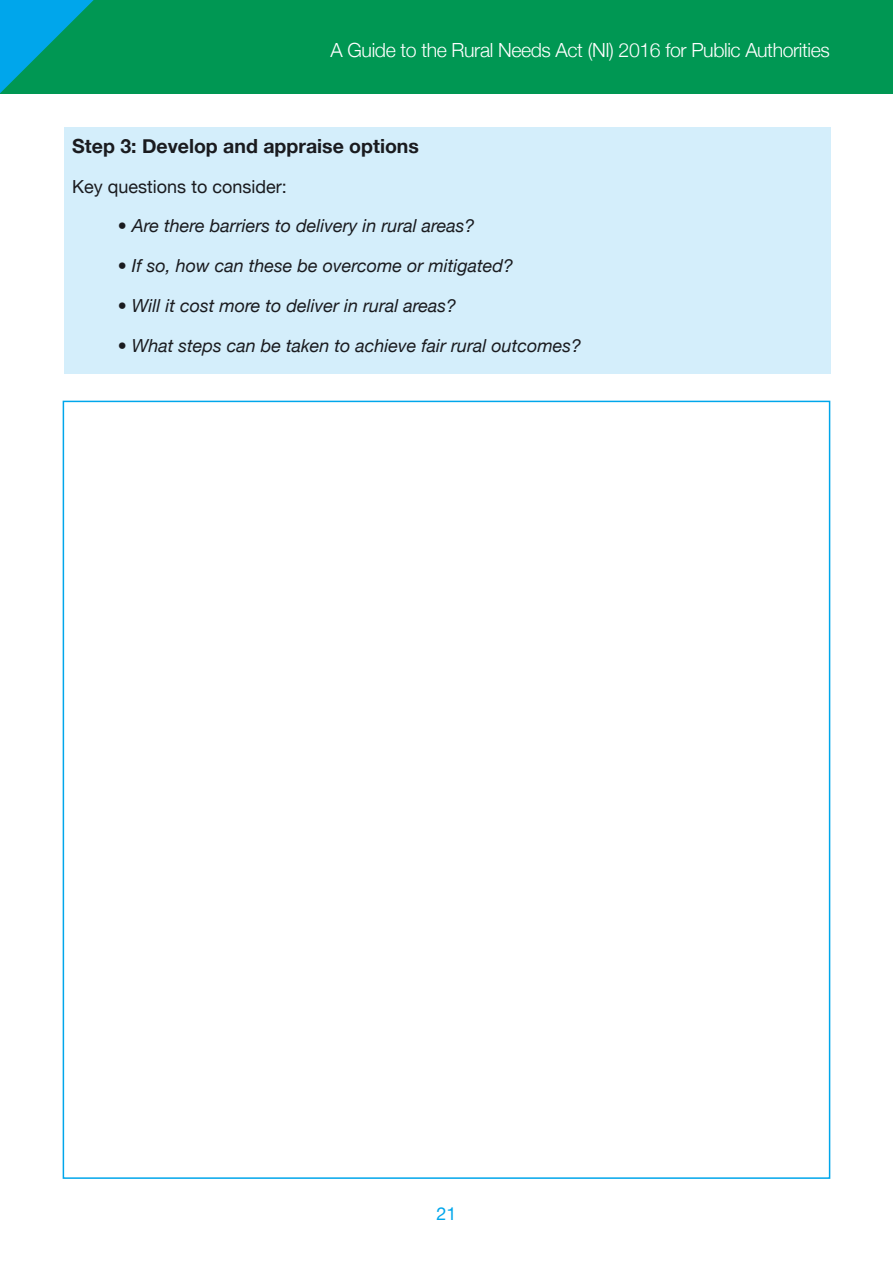
<style>
.page{position:relative;width:893px;height:1263px;background:#fff}
.page>*{position:absolute;margin:0;border:0;box-sizing:border-box;transform-origin:0 0}
.t1{font:300 19.5px "Helvetica Neue";letter-spacing:-.02em;color:#fff}
.Sub_Header{font:700 19.5px "Helvetica Neue";color:#1a1b1f}
.Body_text{font:italic 18px "Helvetica Neue";color:#1a1b1f}
.Body_text-2{font:18px "Helvetica Neue";color:#1a1b1f}
.t2{font:18px "Helvetica Neue";color:#00a6eb}
</style>
<div class="page">
<div style="left:0;top:0;width:893px;height:94px;background:#009753"></div>
<svg style="left:0;top:0;width:94px;height:93px"></svg>
<div style="left:64px;top:128px;width:766px;height:246px;background:#d4eefb"></div>
<p class="t1" style="left:331px;top:39px;width:501px">A Guide to the Rural Needs Act (NI) 2016 for Public Authorities</p>
<p class="Sub_Header" style="left:72px;top:134px;width:348px">Step 3: Develop and appraise options</p>
<p class="Body_text-2" style="left:72px;top:176px;width:216px">Key questions to consider:</p>
<p class="Body_text" style="left:118px;top:215px;width:358px">• Are there barriers to delivery in rural areas?</p>
<p class="Body_text" style="left:118px;top:255px;width:397px">• If so, how can these be overcome or mitigated?</p>
<p class="Body_text" style="left:118px;top:295px;width:340px">• Will it cost more to deliver in rural areas?</p>
<p class="Body_text" style="left:118px;top:335px;width:465px">• What steps can be taken to achieve fair rural outcomes?</p>
<p class="t2" style="left:436px;top:1202px;width:22px">21</p>
</div>
